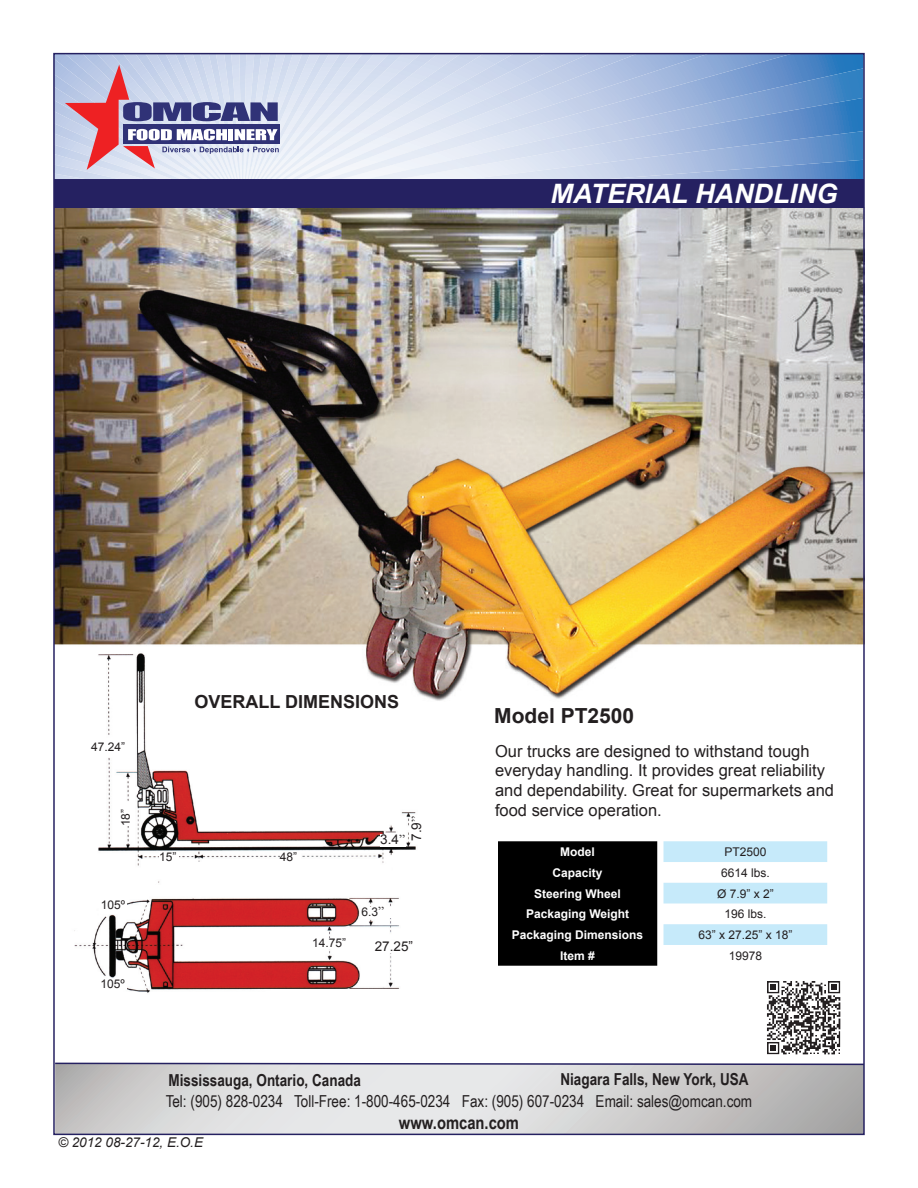
<style>
.page{position:relative;width:918px;height:1188px;background:#fff}
.page>*{position:absolute;margin:0;border:0;box-sizing:border-box;transform-origin:0 0}
.t1{font:italic 700 26.7px "Arial";color:#fff}
.t2{font:700 20.85px "Arial";color:#231f20}
.t3{font:700 18px "Arial";color:#231f20}
.t4{font:700 18px "Arial Narrow";color:#231f20}
.t5{font:16.5px/19.8px "Arial";color:#231f20}
.t6{font:16.5px "Arial Narrow";color:#231f20}
.t7{font:700 16.5px "Arial Narrow";color:#231f20}
.t8{font:italic 13.5px "Arial";color:#231f20}
.t9{font:13.5px "Arial";color:#231f20}
.t10{font:12px "Arial";color:#231f20}
.t11{font:700 12px "Arial";color:#fff}
.s1{font-family:"Times New Roman"}
.s2{font-family:"Times New Roman";font-size:13.5px}
</style>
<div class="page">
<img style="left:56px;top:208px;width:806px;height:493px">
<svg style="left:56px;top:1066px;width:806px;height:66px;background:#d3d3d3"></svg>
<div style="left:55px;top:179px;width:809px;height:29px;background:#252161"></div>
<svg style="left:56px;top:56px;width:806px;height:123px;background:#b7c2de"></svg>
<svg style="left:56px;top:1062px;width:806px;height:4px"></svg>
<div style="left:498px;top:841px;width:159px;height:125px;background:#000"></div>
<svg style="left:664px;top:841px;width:163px;height:104px"></svg>
<img style="left:64px;top:650px;width:370px;height:343px">
<div style="left:100px;top:979px;width:27px;height:11px;background:#fff"></div>
<div style="left:101px;top:900px;width:25px;height:14px;background:#fff"></div>
<div style="left:91px;top:742px;width:42px;height:13px;background:#fff"></div>
<div style="left:121px;top:805px;width:13px;height:21px;background:#fff"></div>
<div style="left:159px;top:852px;width:20px;height:13px;background:#fff"></div>
<div style="left:280px;top:851px;width:20px;height:13px;background:#fff"></div>
<div style="left:411px;top:816px;width:14px;height:25px;background:#fff"></div>
<div style="left:380px;top:834px;width:26px;height:12px;background:#fff"></div>
<div style="left:375px;top:942px;width:39px;height:11px;background:#fff"></div>
<div style="left:312px;top:938px;width:37px;height:10px;background:#fff"></div>
<div style="left:362px;top:907px;width:37px;height:10px;background:#fff"></div>
<svg style="left:767px;top:981px;width:74px;height:74px"></svg>
<h1 class="t1" style="left:551px;top:176px;width:288px">MATERIAL HANDLING</h1>
<p class="t10" style="left:91px;top:738px;width:36px">47.24”</p>
<p class="t10" style="left:118px;top:826px;width:19px;rotate:-90deg">18”</p>
<p class="t10" style="left:101px;top:897px;width:26px">105º</p>
<p class="t10" style="left:100px;top:976px;width:26px">105º</p>
<p class="t3" style="left:194px;top:690px;width:206px">OVERALL DIMENSIONS</p>
<p class="t10" style="left:159px;top:848px;width:19px">15”</p>
<p class="t10" style="left:280px;top:849px;width:19px">48”</p>
<p class="t9" style="left:407px;top:841px;width:26px;rotate:-90deg">7.9<span class="s1">”</span></p>
<p class="t9" style="left:380px;top:830px;width:26px">3.4<span class="s1">”</span></p>
<p class="t10" style="left:312px;top:934px;width:36px">14.75”</p>
<p class="t10" style="left:362px;top:904px;width:24px">6.3<span class="s2">”</span></p>
<p class="t9" style="left:375px;top:938px;width:40px">27.25”</p>
<p class="t2" style="left:494px;top:701px;width:142px">Model PT2500</p>
<p class="t5" style="left:495px;top:741px;width:341px">Our trucks are designed to withstand tough everyday handling. It provides great reliability and dependability. Great for supermarkets and food service operation.</p>
<p class="t11" style="left:560px;top:844px;width:36px">Model</p>
<p class="t10" style="left:724px;top:844px;width:44px">PT2500</p>
<p class="t11" style="left:553px;top:865px;width:52px">Capacity</p>
<p class="t10" style="left:721px;top:865px;width:50px">6614 lbs.</p>
<p class="t11" style="left:534px;top:885px;width:88px">Steering Wheel</p>
<p class="t10" style="left:717px;top:885px;width:58px">Ø 7.9” x 2”</p>
<p class="t11" style="left:526px;top:906px;width:105px">Packaging Weight</p>
<p class="t10" style="left:724px;top:906px;width:44px">196 lbs.</p>
<p class="t11" style="left:512px;top:927px;width:133px">Packaging Dimensions</p>
<p class="t10" style="left:698px;top:927px;width:96px">63” x 27.25” x 18”</p>
<p class="t11" style="left:560px;top:947px;width:36px">Item #</p>
<p class="t10" style="left:729px;top:948px;width:35px">19978</p>
<p class="t7" style="left:168px;top:1068px;width:194px">Mississauga, Ontario, Canada</p>
<p class="t7" style="left:560px;top:1067px;width:190px">Niagara Falls, New York, USA</p>
<p class="t6" style="left:166px;top:1089px;width:588px">Tel: (905) 828-0234 Toll-Free: 1-800-465-0234 Fax: (905) 607-0234 Email: sales@omcan.com</p>
<p class="t4" style="left:399px;top:1109px;width:122px">www.omcan.com</p>
<p class="t8" style="left:58px;top:1134px;width:147px">© 2012 08-27-12, E.O.E</p>
</div>
